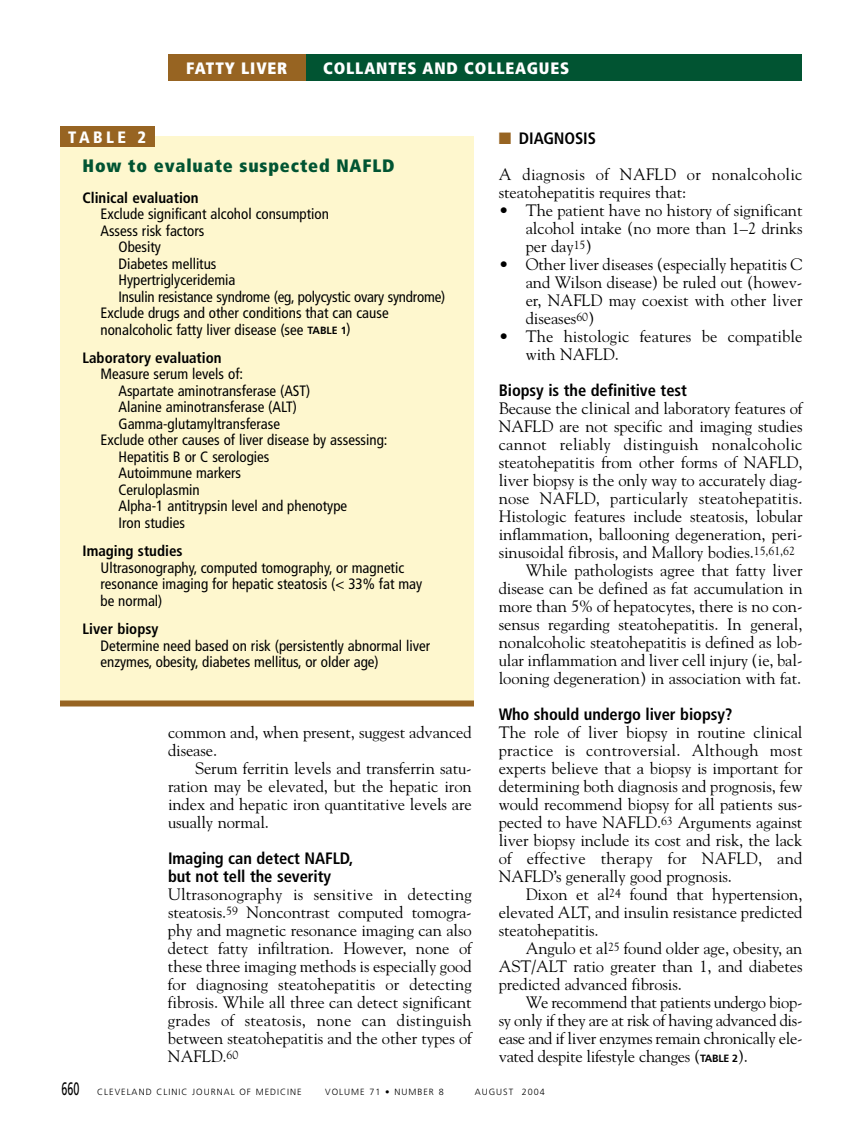
<style>
.page{position:relative;width:864px;height:1134px;background:#fff}
.page>*{position:absolute;margin:0;border:0;box-sizing:border-box;transform-origin:0 0}
.t1{font:900 condensed 18px "Frutiger";letter-spacing:.045em;color:#015432}
.t2{font:16.5px/18px "Goudy";letter-spacing:-.005em;color:#000;text-align:justify}
.t3{font:700 condensed 16.5px/18px "Frutiger";letter-spacing:-.005em;color:#000}
.t4{font:16.5px/18px "Goudy";letter-spacing:.015em;color:#000}
.t5{font:900 condensed 16.5px "Frutiger";letter-spacing:.05em;color:#fff}
.t6{font:900 condensed 16.5px "Frutiger";letter-spacing:.21em;color:#fff}
.t7{font:condensed 15px/16.5px "Frutiger";color:#000}
.t8{font:700 condensed 15px "Frutiger";color:#000}
.t9{font:300 9px "Frutiger";letter-spacing:.11em;color:#000}
.s1{font-weight:700;font-stretch:normal;font-size:10.5px}
.s2{color:#976422}
.s3{font-family:"Frutiger";font-weight:700;font-size:10.5px}
.s4{font-weight:400;font-size:18px}
</style>
<div class="page">
<div style="left:60px;top:136px;width:414px;height:569px;background:#fef7ce"></div>
<div style="left:60px;top:126px;width:94px;height:21px;background:#976422"></div>
<div style="left:60px;top:700px;width:414px;height:6px;background:#976422"></div>
<div style="left:304px;top:54px;width:498px;height:27px;background:#015432"></div>
<div style="left:168px;top:54px;width:138px;height:27px;background:#976422"></div>
<p class="t5" style="left:186px;top:62px;width:103px">FATTY LIVER</p>
<p class="t5" style="left:323px;top:62px;width:248px">COLLANTES AND COLLEAGUES</p>
<p class="t6" style="left:68px;top:130px;width:79px">TABLE 2</p>
<p class="t1" style="left:82px;top:159px;width:314px">How to evaluate suspected NAFLD</p>
<p class="t8" style="left:82px;top:191px;width:118px">Clinical evaluation</p>
<p class="t7" style="left:100px;top:207px;width:230px">Exclude significant alcohol consumption</p>
<p class="t7" style="left:100px;top:223px;width:105px">Assess risk factors</p>
<p class="t7" style="left:118px;top:240px;width:44px">Obesity</p>
<p class="t7" style="left:118px;top:256px;width:100px">Diabetes mellitus</p>
<p class="t7" style="left:118px;top:273px;width:119px">Hypertriglyceridemia</p>
<p class="t7" style="left:118px;top:289px;width:328px">Insulin resistance syndrome (eg, polycystic ovary syndrome)</p>
<p class="t7" style="left:100px;top:306px;width:290px">Exclude drugs and other conditions that can cause</p>
<p class="t7" style="left:100px;top:322px;width:252px">nonalcoholic fatty liver disease (see <span class="s1">TABLE 1</span>)</p>
<p class="t8" style="left:83px;top:352px;width:141px">Laboratory evaluation</p>
<p class="t7" style="left:101px;top:367px;width:144px">Measure serum levels of:</p>
<p class="t7" style="left:119px;top:384px;width:193px">Aspartate aminotransferase (AST)</p>
<p class="t7" style="left:119px;top:400px;width:180px">Alanine aminotransferase (ALT)</p>
<p class="t7" style="left:119px;top:417px;width:163px">Gamma-glutamyltransferase</p>
<p class="t7" style="left:101px;top:433px;width:288px">Exclude other causes of liver disease by assessing:</p>
<p class="t7" style="left:119px;top:450px;width:153px">Hepatitis B or C serologies</p>
<p class="t7" style="left:119px;top:466px;width:124px">Autoimmune markers</p>
<p class="t7" style="left:119px;top:483px;width:83px">Ceruloplasmin</p>
<p class="t7" style="left:119px;top:499px;width:230px">Alpha-1 antitrypsin level and phenotype</p>
<p class="t7" style="left:119px;top:516px;width:68px">Iron studies</p>
<p class="t8" style="left:83px;top:545px;width:102px">Imaging studies</p>
<p class="t7" style="left:101px;top:561px;width:323px">Ultrasonography, computed tomography, or magnetic resonance imaging for hepatic steatosis (&lt; 33% fat may be normal)</p>
<p class="t8" style="left:83px;top:623px;width:77px">Liver biopsy</p>
<p class="t7" style="left:101px;top:639px;width:331px">Determine need based on risk (persistently abnormal liver enzymes, obesity, diabetes mellitus, or older age)</p>
<p class="t2" style="left:168px;top:725px;width:305px">common and, when present, suggest advanced disease.</p>
<p class="t2" style="left:168px;top:761px;width:305px;text-indent:27px">Serum ferritin levels and transferrin satu&shy;ration may be elevated, but the hepatic iron index and hepatic iron quantitative levels are usually normal.</p>
<p class="t3" style="left:168px;top:851px;width:187px">Imaging can detect NAFLD, but not tell the severity</p>
<p class="t2" style="left:168px;top:887px;width:305px">Ultrasonography is sensitive in detecting steatosis.<sup>59</sup> Noncontrast computed tomogra&shy;phy and magnetic resonance imaging can also detect fatty infiltration. However, none of these three imaging methods is especially good for diagnosing steatohepatitis or detecting fibrosis. While all three can detect significant grades of steatosis, none can distinguish between steatohepatitis and the other types of NAFLD.<sup>60</sup></p>
<p class="t3" style="left:499px;top:131px;width:99px"><span class="s2">■</span> DIAGNOSIS</p>
<p class="t4" style="left:499px;top:167px;width:305px">A diagnosis of NAFLD or nonalcoholic steatohepatitis requires that:</p>
<p class="t2" style="left:526px;top:203px;width:278px;text-indent:-27px">• The patient have no history of significant alcohol intake (no more than 1–2 drinks per day<sup>15</sup>)</p>
<p class="t2" style="left:526px;top:257px;width:278px;text-indent:-27px">• Other liver diseases (especially hepatitis C and Wilson disease) be ruled out (howev&shy;er, NAFLD may coexist with other liver diseases<sup>60</sup>)</p>
<p class="t2" style="left:526px;top:329px;width:278px;text-indent:-27px">• The histologic features be compatible with NAFLD.</p>
<p class="t3" style="left:499px;top:383px;width:190px">Biopsy is the definitive test</p>
<p class="t2" style="left:499px;top:401px;width:305px">Because the clinical and laboratory features of</p>
<p class="t2" style="left:499px;top:419px;width:305px">NAFLD are not specific and imaging studies</p>
<p class="t4" style="left:499px;top:437px;width:305px">cannot reliably distinguish nonalcoholic</p>
<p class="t2" style="left:499px;top:455px;width:305px">steatohepatitis from other forms of NAFLD,</p>
<p class="t2" style="left:499px;top:473px;width:305px">liver biopsy is the only way to accurately diag-</p>
<p class="t2" style="left:499px;top:491px;width:305px">nose NAFLD, particularly steatohepatitis.</p>
<p class="t2" style="left:499px;top:509px;width:305px">Histologic features include steatosis, lobular</p>
<p class="t2" style="left:499px;top:527px;width:305px">inflammation, ballooning degeneration, peri-</p>
<p class="t2" style="left:499px;top:545px;width:298px">sinusoidal fibrosis, and Mallory bodies.<sup>15,61,62</sup></p>
<p class="t2" style="left:526px;top:563px;width:278px">While pathologists agree that fatty liver</p>
<p class="t2" style="left:499px;top:581px;width:305px">disease can be defined as fat accumulation in</p>
<p class="t2" style="left:499px;top:599px;width:305px">more than 5% of hepatocytes, there is no con-</p>
<p class="t2" style="left:499px;top:617px;width:305px">sensus regarding steatohepatitis. In general,</p>
<p class="t2" style="left:499px;top:635px;width:305px">nonalcoholic steatohepatitis is defined as lob-</p>
<p class="t2" style="left:499px;top:653px;width:305px">ular inflammation and liver cell injury (ie, bal-</p>
<p class="t2" style="left:499px;top:671px;width:304px">looning degeneration) in association with fat.</p>
<p class="t3" style="left:499px;top:707px;width:235px">Who should undergo liver biopsy?</p>
<p class="t2" style="left:499px;top:725px;width:305px">The role of liver biopsy in routine clinical practice is controversial. Although most experts believe that a biopsy is important for determining both diagnosis and prognosis, few would recommend biopsy for all patients sus&shy;pected to have NAFLD.<sup>63</sup> Arguments against liver biopsy include its cost and risk, the lack of effective therapy for NAFLD, and NAFLD’s generally good prognosis.</p>
<p class="t2" style="left:499px;top:887px;width:305px;text-indent:27px">Dixon et al<sup>24</sup> found that hypertension, elevated ALT, and insulin resistance predicted steatohepatitis.</p>
<p class="t2" style="left:499px;top:941px;width:305px;text-indent:27px">Angulo et al<sup>25</sup> found older age, obesity, an AST/ALT ratio greater than 1, and diabetes predicted advanced fibrosis.</p>
<p class="t2" style="left:499px;top:995px;width:305px;text-indent:27px">We recommend that patients undergo biop&shy;sy only if they are at risk of having advanced dis&shy;ease and if liver enzymes remain chronically ele&shy;vated despite lifestyle changes (<span class="s3">TABLE 2</span>).</p>
<p class="t9" style="left:62px;top:1088px;width:242px"><span class="s4">660</span> CLEVELAND CLINIC JOURNAL OF MEDICINE</p>
<p class="t9" style="left:325px;top:1088px;width:120px">VOLUME 71 • NUMBER 8</p>
<p class="t9" style="left:475px;top:1088px;width:72px">AUGUST 2004</p>
</div>
